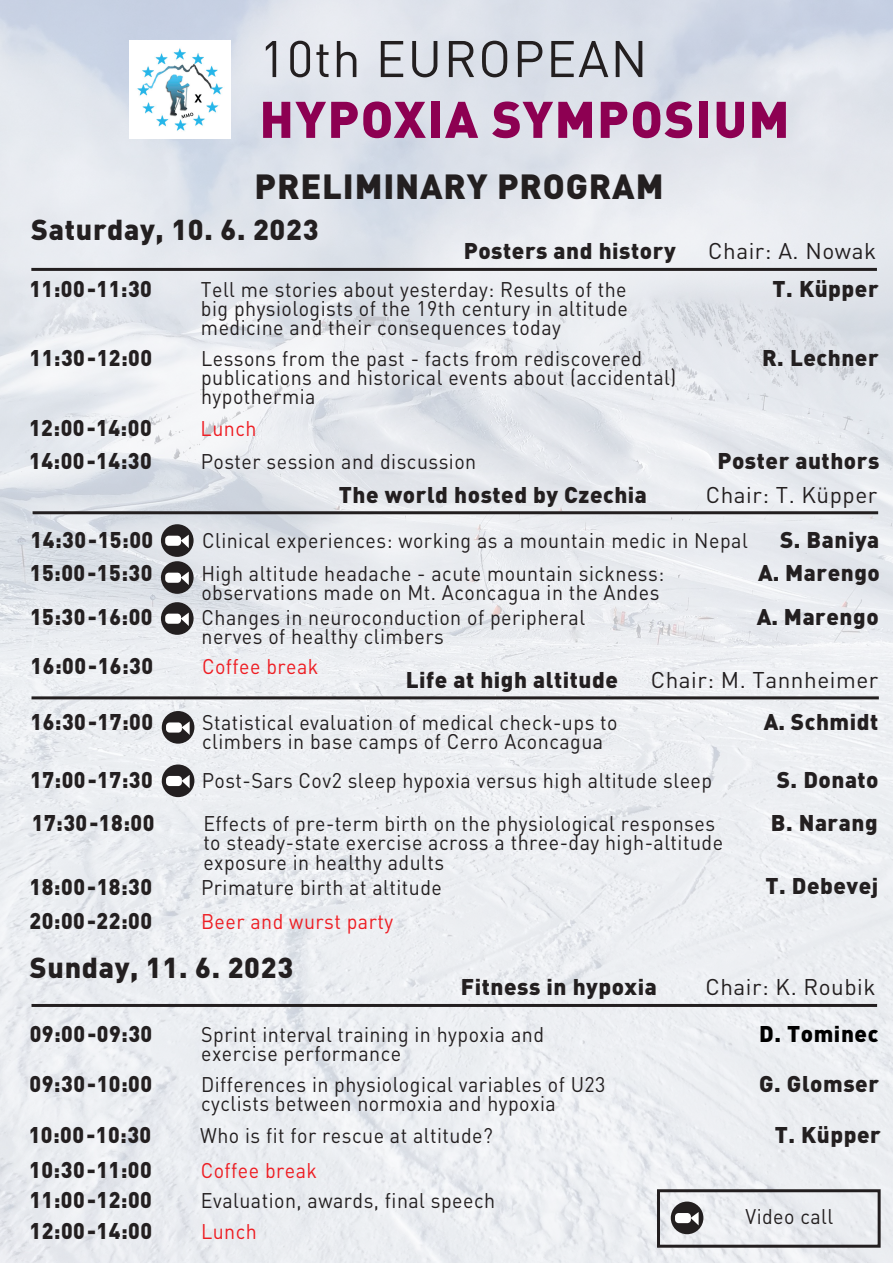
<style>
.page{position:relative;width:893px;height:1263px;background:#fff}
.page>*{position:absolute;margin:0;border:0;box-sizing:border-box;transform-origin:0 0}
.t1{font:900 50.7px "DIN Pro";letter-spacing:.03em;color:#8d0052}
.t2{font:50.7px "DIN Pro";letter-spacing:.03em;color:#231f20}
.t3{font:900 34.5px "DIN Pro";letter-spacing:.025em;color:#231f20}
.t4{font:900 28.5px "DIN Pro";letter-spacing:.025em;color:#231f20}
.t5{font:900 22.5px "DIN Pro";letter-spacing:.025em;color:#231f20;scale:.94 1}
.t6{font:900 22.5px/42.9px "DIN Pro";letter-spacing:.025em;color:#231f20}
.t7{font:22.5px "DIN Pro";letter-spacing:.025em;color:#231f20}
.t8{font:900 22.5px "DIN Pro";letter-spacing:.025em;color:#000}
.t9{font:21px/19.2px "DIN Pro";letter-spacing:.025em;color:#231f20;scale:.94 1}
.t10{font:21px "DIN Pro";letter-spacing:.025em;color:#ee1d23;scale:.94 1}
</style>
<div class="page">
<img style="left:0;top:0;width:893px;height:1263px">
<img style="left:129px;top:41px;width:102px;height:97px">
<hr style="left:31px;top:268px;width:846px;height:3px;background:#231f20">
<hr style="left:33px;top:511px;width:845px;height:3px;background:#231f20">
<hr style="left:32px;top:696px;width:847px;height:3px;background:#231f20">
<hr style="left:32px;top:1004px;width:845px;height:3px;background:#231f20">
<div style="left:161px;top:524px;width:33px;height:33px;background:#231f20;border-radius:50%"></div>
<div style="left:165px;top:536px;width:16px;height:10px;background:#fff;border-radius:4px"></div>
<svg style="left:181px;top:535px;width:8px;height:13px"></svg>
<div style="left:161px;top:561px;width:33px;height:33px;background:#231f20;border-radius:50%"></div>
<div style="left:165px;top:573px;width:16px;height:10px;background:#fff;border-radius:4px"></div>
<svg style="left:181px;top:572px;width:8px;height:13px"></svg>
<div style="left:161px;top:602px;width:33px;height:33px;background:#231f20;border-radius:50%"></div>
<div style="left:165px;top:614px;width:16px;height:10px;background:#fff;border-radius:4px"></div>
<svg style="left:181px;top:612px;width:8px;height:14px"></svg>
<div style="left:162px;top:711px;width:32px;height:33px;background:#231f20;border-radius:50%"></div>
<div style="left:166px;top:722px;width:16px;height:10px;background:#fff;border-radius:4px"></div>
<svg style="left:182px;top:721px;width:8px;height:14px"></svg>
<div style="left:162px;top:764px;width:32px;height:33px;background:#231f20;border-radius:50%"></div>
<div style="left:166px;top:776px;width:16px;height:10px;background:#fff;border-radius:4px"></div>
<svg style="left:182px;top:775px;width:8px;height:13px"></svg>
<div style="left:671px;top:1201px;width:32px;height:33px;background:#231f20;border-radius:50%"></div>
<div style="left:675px;top:1213px;width:16px;height:10px;background:#fff;border-radius:4px"></div>
<svg style="left:691px;top:1212px;width:8px;height:13px"></svg>
<div style="left:657px;top:1189px;width:224px;height:59px;border:3px solid #231f20"></div>
<h1 class="t2" style="left:259px;top:19px;width:390px">10th EUROPEAN</h1>
<h1 class="t1" style="left:259px;top:76px;width:532px">HYPOXIA SYMPOSIUM</h1>
<h2 class="t3" style="left:255px;top:157px;width:410px">PRELIMINARY PROGRAM</h2>
<h3 class="t4" style="left:31px;top:205px;width:289px">Saturday, 10. 6. 2023</h3>
<p class="t6" style="left:464px;top:227px;width:213px">Posters and history</p>
<p class="t7" style="left:708px;top:233px;width:169px">Chair: A. Nowak</p>
<p class="t5" style="left:29px;top:269px;width:132px">11:00-11:30</p>
<p class="t9" style="left:201px;top:278px;width:456px;text-align:justify">Tell me stories about yesterday: Results of the big physiologists of the 19th century in altitude medicine and their consequences today</p>
<p class="t5" style="left:30px;top:338px;width:132px">11:30-12:00</p>
<p class="t9" style="left:201px;top:346px;width:507px">Lessons from the past - facts from rediscovered publications and historical events about (accidental) hypothermia</p>
<p class="t6" style="left:762px;top:333px;width:118px">R. Lechner</p>
<p class="t6" style="left:773px;top:264px;width:108px">T. Küpper</p>
<p class="t5" style="left:29px;top:408px;width:132px">12:00-14:00</p>
<p class="t10" style="left:201px;top:412px;width:61px">Lunch</p>
<p class="t5" style="left:29px;top:441px;width:132px">14:00-14:30</p>
<p class="t9" style="left:201px;top:450px;width:295px">Poster session and discussion</p>
<p class="t6" style="left:717px;top:436px;width:163px">Poster authors</p>
<p class="t6" style="left:339px;top:470px;width:310px">The world hosted by Czechia</p>
<p class="t7" style="left:706px;top:477px;width:173px">Chair: T. Küpper</p>
<p class="t5" style="left:31px;top:520px;width:132px">14:30-15:00</p>
<p class="t9" style="left:202px;top:528px;width:582px">Clinical experiences: working as a mountain medic in Nepal</p>
<p class="t6" style="left:780px;top:515px;width:101px">S. Baniya</p>
<p class="t5" style="left:30px;top:553px;width:132px">15:00-15:30</p>
<p class="t9" style="left:201px;top:562px;width:494px">High altitude headache - acute mountain sickness: observations made on Mt. Aconcagua in the Andes</p>
<p class="t6" style="left:758px;top:548px;width:123px">A. Marengo</p>
<p class="t5" style="left:30px;top:598px;width:132px">15:30-16:00</p>
<p class="t9" style="left:202px;top:606px;width:410px">Changes in neuroconduction of peripheral nerves of healthy climbers</p>
<p class="t6" style="left:757px;top:593px;width:123px">A. Marengo</p>
<p class="t5" style="left:31px;top:647px;width:132px">16:00-16:30</p>
<p class="t10" style="left:202px;top:650px;width:125px">Coffee break</p>
<p class="t6" style="left:406px;top:655px;width:214px">Life at high altitude</p>
<p class="t7" style="left:651px;top:662px;width:229px">Chair: M. Tannheimer</p>
<p class="t5" style="left:30px;top:703px;width:132px">16:30-17:00</p>
<p class="t9" style="left:202px;top:711px;width:444px">Statistical evaluation of medical check-ups to climbers in base camps of Cerro Aconcagua</p>
<p class="t5" style="left:30px;top:761px;width:132px">17:00-17:30</p>
<p class="t9" style="left:202px;top:769px;width:545px">Post-Sars Cov2 sleep hypoxia versus high altitude sleep</p>
<p class="t5" style="left:32px;top:804px;width:132px">17:30-18:00</p>
<p class="t9" style="left:203px;top:812px;width:554px">Effects of pre-term birth on the physiological responses to steady-state exercise across a three-day high-altitude exposure in healthy adults</p>
<p class="t5" style="left:30px;top:867px;width:132px">18:00-18:30</p>
<p class="t9" style="left:201px;top:876px;width:258px">Primature birth at altitude</p>
<p class="t5" style="left:30px;top:901px;width:132px">20:00-22:00</p>
<p class="t10" style="left:201px;top:905px;width:206px">Beer and wurst party</p>
<p class="t6" style="left:764px;top:697px;width:116px">A. Schmidt</p>
<p class="t6" style="left:771px;top:756px;width:109px">S. Donato<br>B. Narang</p>
<p class="t6" style="left:765px;top:861px;width:115px">T. Debevej</p>
<h3 class="t4" style="left:30px;top:943px;width:265px">Sunday, 11. 6. 2023</h3>
<p class="t6" style="left:461px;top:963px;width:197px">Fitness in hypoxia</p>
<p class="t7" style="left:705px;top:969px;width:171px">Chair: K. Roubik</p>
<p class="t5" style="left:30px;top:1014px;width:132px">09:00-09:30</p>
<p class="t9" style="left:201px;top:1022px;width:366px">Sprint interval training in hypoxia and exercise performance</p>
<p class="t8" style="left:759px;top:1014px;width:121px">D. Tominec</p>
<p class="t5" style="left:30px;top:1064px;width:132px">09:30-10:00</p>
<p class="t9" style="left:201px;top:1072px;width:432px">Differences in physiological variables of U23 cyclists between normoxia and hypoxia</p>
<p class="t6" style="left:759px;top:1059px;width:121px">G. Glomser</p>
<p class="t5" style="left:29px;top:1115px;width:132px">10:00-10:30</p>
<p class="t9" style="left:200px;top:1123px;width:313px">Who is fit for rescue at altitude?</p>
<p class="t6" style="left:775px;top:1110px;width:108px">T. Küpper</p>
<p class="t5" style="left:29px;top:1150px;width:132px">10:30-11:00</p>
<p class="t10" style="left:201px;top:1154px;width:125px">Coffee break</p>
<p class="t5" style="left:29px;top:1180px;width:132px">11:00-12:00</p>
<p class="t9" style="left:201px;top:1189px;width:315px">Evaluation, awards, final speech</p>
<p class="t5" style="left:29px;top:1211px;width:132px">12:00-14:00</p>
<p class="t10" style="left:201px;top:1214px;width:61px">Lunch</p>
<p class="t9" style="left:745px;top:1205px;width:95px">Video call</p>
</div>
